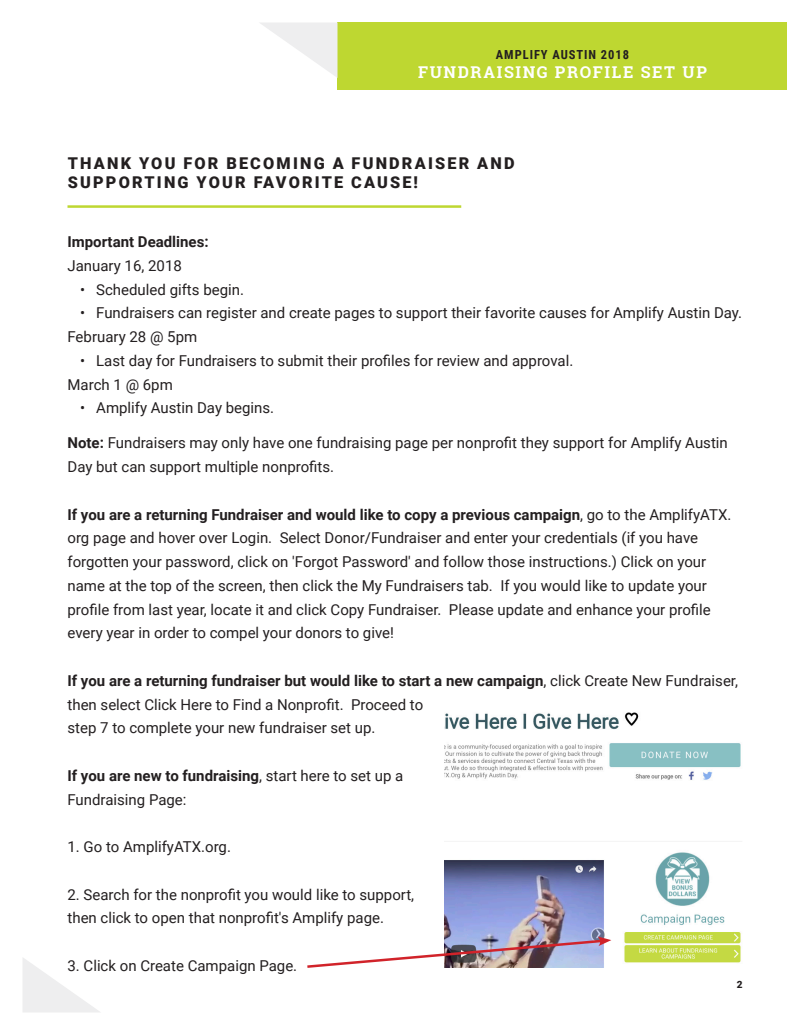
<style>
.page{position:relative;width:810px;height:1035px;background:#fff}
.page>*{position:absolute;margin:0;border:0;box-sizing:border-box;transform-origin:0 0}
.t1{font:900 16.25px/19.5px "Roboto";letter-spacing:.135em;color:#231f20}
.t2{font:700 16.25px "Roboto Slab";letter-spacing:.1em;color:#fff}
.Body_Copy{font:15px/23.8px "Roboto";color:#231f20}
.Body_Copy-2{font:700 15px "Roboto";color:#231f20}
.t3{font:700 12.5px "Roboto Condensed";letter-spacing:.075em;color:#231f20}
.t4{font:900 10px "Roboto";color:#231f20}
.s1{font-weight:700}
</style>
<div class="page">
<div style="left:338px;top:22px;width:450px;height:68px;background:#bed731"></div>
<svg style="left:260px;top:22px;width:78px;height:56px"></svg>
<svg style="left:23px;top:958px;width:77px;height:54px"></svg>
<img style="left:445px;top:712px;width:296px;height:251px">
<hr style="left:68px;top:205px;width:393px;height:3px;background:#bed731">
<img style="left:307px;top:936px;width:304px;height:32px">
<p class="t3" style="left:496px;top:45px;width:135px">AMPLIFY AUSTIN 2018</p>
<p class="t2" style="left:418px;top:61px;width:290px">FUNDRAISING PROFILE SET UP</p>
<p class="t1" style="left:68px;top:153px;width:448px">THANK YOU FOR BECOMING A FUNDRAISER AND<br>SUPPORTING YOUR FAVORITE CAUSE!</p>
<p class="Body_Copy-2" style="left:68px;top:231px;width:143px">Important Deadlines:</p>
<p class="Body_Copy" style="left:68px;top:253px;width:116px">January 16, 2018</p>
<p class="Body_Copy" style="left:80px;top:277px;width:165px">• Scheduled gifts begin.</p>
<p class="Body_Copy" style="left:80px;top:301px;width:664px">• Fundraisers can register and create pages to support their favorite causes for Amplify Austin Day.</p>
<p class="Body_Copy" style="left:68px;top:324px;width:131px">February 28 @ 5pm</p>
<p class="Body_Copy" style="left:80px;top:348px;width:495px">• Last day for Fundraisers to submit their profiles for review and approval.</p>
<p class="Body_Copy" style="left:68px;top:372px;width:107px">March 1 @ 6pm</p>
<p class="Body_Copy" style="left:80px;top:396px;width:196px">• Amplify Austin Day begins.</p>
<p class="Body_Copy" style="left:68px;top:431px;width:662px"><span class="s1">Note:</span> Fundraisers may only have one fundraising page per nonprofit they support for Amplify Austin<br>Day but can support multiple nonprofits.</p>
<p class="Body_Copy" style="left:68px;top:502px;width:665px"><span class="s1">If you are a returning Fundraiser and would like to copy a previous campaign</span>, go to the AmplifyATX. org page and hover over Login. Select Donor/Fundraiser and enter your credentials (if you have forgotten your password, click on 'Forgot Password' and follow those instructions.) Click on your name at the top of the screen, then click the My Fundraisers tab. If you would like to update your profile from last year, locate it and click Copy Fundraiser. Please update and enhance your profile every year in order to compel your donors to give!</p>
<p class="Body_Copy" style="left:68px;top:668px;width:672px"><span class="s1">If you are a returning fundraiser but would like to start a new campaign</span>, click Create New Fundraiser, then select Click Here to Find a Nonprofit. Proceed to<br>step 7 to complete your new fundraiser set up.</p>
<p class="Body_Copy" style="left:68px;top:763px;width:337px"><span class="s1">If you are new to fundraising</span>, start here to set up a<br>Fundraising Page:</p>
<p class="Body_Copy" style="left:68px;top:834px;width:165px">1. Go to AmplifyATX.org.</p>
<p class="Body_Copy" style="left:68px;top:882px;width:348px">2. Search for the nonprofit you would like to support, then click to open that nonprofit's Amplify page.</p>
<p class="Body_Copy" style="left:68px;top:953px;width:231px">3. Click on Create Campaign Page.</p>
<p class="t4" style="left:737px;top:978px;width:7px">2</p>
</div>
